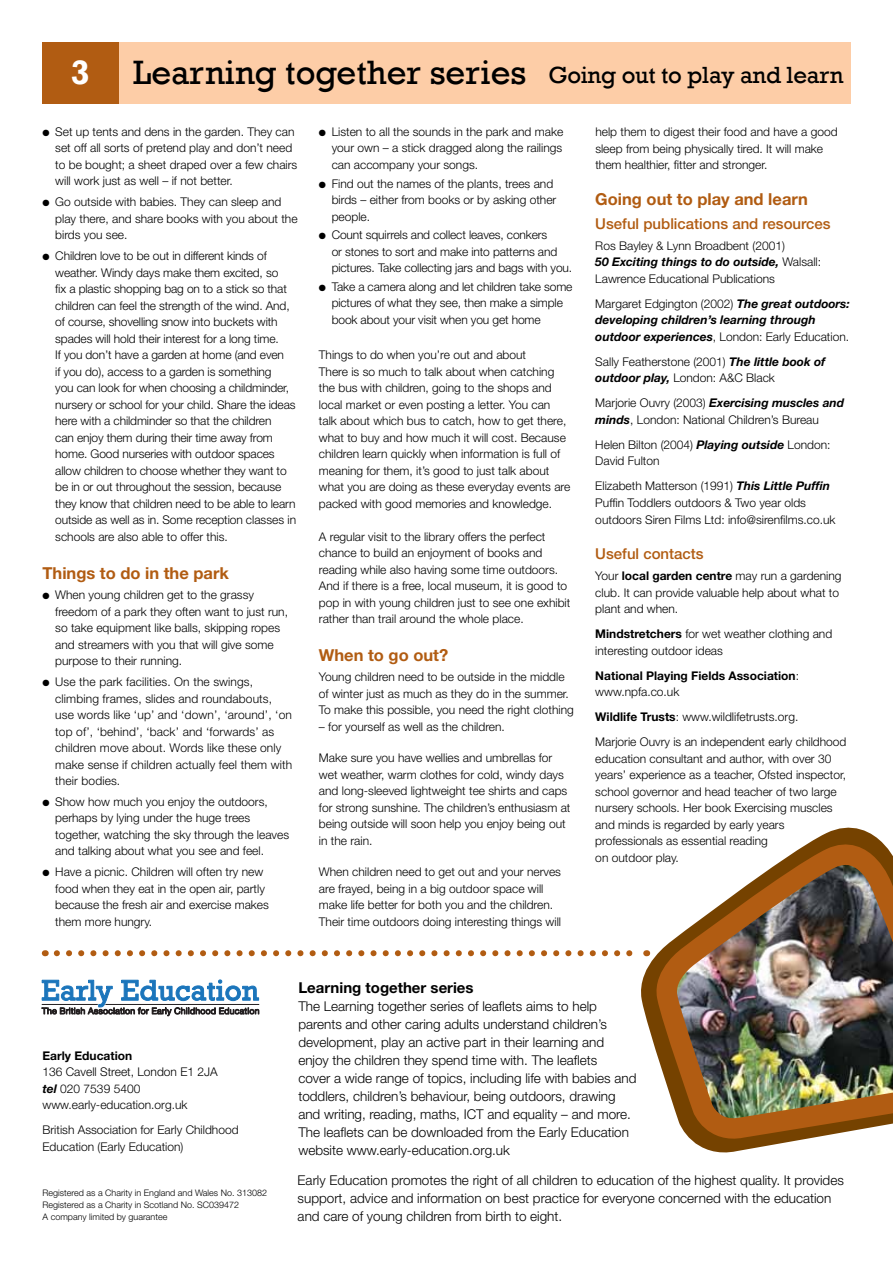
<style>
.page{position:relative;width:893px;height:1263px;background:#fff}
.page>*{position:absolute;margin:0;border:0;box-sizing:border-box;transform-origin:0 0}
.t1{font:34.65px "Rockwell";color:#000}
.t2{font:700 16.5px "Helvetica Neue";color:#b15c12}
.t3{font:500 15px "Helvetica Neue";color:#b15c12}
.t4{font:700 15px "Helvetica Neue";color:#000}
.t5{font:300 13.5px/18px "Helvetica Neue";color:#000}
.t6{font:300 12px/16.5px "Helvetica Neue";color:#000}
.t7{font:italic 700 12px/16.5px "Helvetica Neue";color:#000}
.t8{font:700 12px/16.5px "Helvetica Neue";color:#000}
.t9{font:300 9px/12px "Helvetica Neue";color:#000}
.s1{font-weight:700;color:#fff}
.s2{font-size:24px}
.s3{font-weight:700;font-style:italic}
.s4{font-weight:300;font-style:normal}
.s5{font-weight:700}
.s6{font-weight:300}
</style>
<div class="page">
<svg style="left:57px;top:950px;width:576px;height:6px"></svg>
<svg style="left:641px;top:829px;width:241px;height:324px"></svg>
<img style="left:655px;top:842px;width:238px;height:309px">
<div style="left:119px;top:43px;width:731px;height:61px;background:#fdcda7"></div>
<div style="left:43px;top:43px;width:76px;height:61px;background:#b15c12"></div>
<svg style="left:41px;top:979px;width:218px;height:37px"></svg>
<h1 class="t1" style="left:71px;top:53px;width:774px"><span class="s1">3</span> Learning together series <span class="s2">Going out to play and learn</span></h1>
<p class="t6" style="left:55px;top:123px;width:244px;text-indent:-13px">● Set up tents and dens in the garden. They can set off all sorts of pretend play and don’t need to be bought; a sheet draped over a few chairs will work just as well – if not better.</p>
<p class="t6" style="left:55px;top:193px;width:244px;text-indent:-13px">● Go outside with babies. They can sleep and play there, and share books with you about the birds you see.</p>
<p class="t6" style="left:55px;top:247px;width:242px;text-indent:-13px">● Children love to be out in different kinds of weather. Windy days make them excited, so<br>fix a plastic shopping bag on to a stick so that children can feel the strength of the wind. And, of course, shovelling snow into buckets with spades will hold their interest for a long time.<br>If you don’t have a garden at home (and even<br>if you do), access to a garden is something<br>you can look for when choosing a childminder, nursery or school for your child. Share the ideas here with a childminder so that the children<br>can enjoy them during their time away from home. Good nurseries with outdoor spaces allow children to choose whether they want to be in or out throughout the session, because they know that children need to be able to learn outside as well as in. Some reception classes in schools are also able to offer this.</p>
<h2 class="t2" style="left:43px;top:563px;width:188px">Things to do in the park</h2>
<p class="t6" style="left:55px;top:587px;width:234px;text-indent:-13px">● When young children get to the grassy freedom of a park they often want to just run, so take equipment like balls, skipping ropes and streamers with you that will give some purpose to their running.</p>
<p class="t6" style="left:55px;top:673px;width:239px;text-indent:-13px">● Use the park facilities. On the swings, climbing frames, slides and roundabouts, use words like ‘up’ and ‘down’, ‘around’, ‘on top of’, ‘behind’, ‘back’ and ‘forwards’ as children move about. Words like these only make sense if children actually feel them with their bodies.</p>
<p class="t6" style="left:55px;top:793px;width:235px;text-indent:-13px">● Show how much you enjoy the outdoors, perhaps by lying under the huge trees together, watching the sky through the leaves and talking about what you see and feel.</p>
<p class="t6" style="left:55px;top:863px;width:215px;text-indent:-13px">● Have a picnic. Children will often try new food when they eat in the open air, partly because the fresh air and exercise makes them more hungry.</p>
<p class="t6" style="left:332px;top:123px;width:233px;text-align:justify;text-indent:-13px">● Listen to all the sounds in the park and make your own – a stick dragged along the railings can accompany your songs.</p>
<p class="t6" style="left:332px;top:175px;width:226px;text-indent:-13px">● Find out the names of the plants, trees and birds – either from books or by asking other people.</p>
<p class="t6" style="left:332px;top:226px;width:242px;text-indent:-13px">● Count squirrels and collect leaves, conkers<br>or stones to sort and make into patterns and pictures. Take collecting jars and bags with you.</p>
<p class="t6" style="left:332px;top:278px;width:242px;text-indent:-13px">● Take a camera along and let children take some pictures of what they see, then make a simple book about your visit when you get home</p>
<p class="t6" style="left:319px;top:346px;width:253px">Things to do when you’re out and about<br>There is so much to talk about when catching the bus with children, going to the shops and local market or even posting a letter. You can talk about which bus to catch, how to get there, what to buy and how much it will cost. Because children learn quickly when information is full of meaning for them, it’s good to just talk about what you are doing as these everyday events are packed with good memories and knowledge.</p>
<p class="t6" style="left:319px;top:528px;width:253px">A regular visit to the library offers the perfect chance to build an enjoyment of books and reading while also having some time outdoors.<br>And if there is a free, local museum, it is good to pop in with young children just to see one exhibit rather than trail around the whole place.</p>
<h2 class="t2" style="left:319px;top:644px;width:131px">When to go out?</h2>
<p class="t6" style="left:319px;top:668px;width:256px">Young children need to be outside in the middle of winter just as much as they do in the summer.<br>To make this possible, you need the right clothing</p>
<p class="t6" style="left:319px;top:718px;width:188px">– for yourself as well as the children.</p>
<p class="t6" style="left:319px;top:749px;width:253px">Make sure you have wellies and umbrellas for wet weather, warm clothes for cold, windy days and long-sleeved lightweight tee shirts and caps for strong sunshine. The children’s enthusiasm at being outside will soon help you enjoy being out in the rain.</p>
<p class="t6" style="left:319px;top:863px;width:244px">When children need to get out and your nerves are frayed, being in a big outdoor space will make life better for both you and the children.<br>Their time outdoors doing interesting things will</p>
<p class="t6" style="left:595px;top:124px;width:244px">help them to digest their food and have a good sleep from being physically tired. It will make them healthier, fitter and stronger.</p>
<h2 class="t2" style="left:595px;top:189px;width:214px">Going out to play and learn</h2>
<p class="t3" style="left:595px;top:215px;width:237px">Useful publications and resources</p>
<p class="t6" style="left:595px;top:237px;width:227px">Ros Bayley &amp; Lynn Broadbent (2001)<br><span class="s3">50 Exciting things to do outside,</span> Walsall:<br>Lawrence Educational Publications</p>
<p class="t7" style="left:595px;top:295px;width:256px"><span class="s4">Margaret Edgington (2002)</span> The great outdoors: developing children’s learning through outdoor experiences<span class="s4">, London: Early Education.</span></p>
<p class="t6" style="left:595px;top:353px;width:232px">Sally Featherstone (2001) <span class="s3">The little book of outdoor play,</span> London: A&amp;C Black</p>
<p class="t6" style="left:595px;top:395px;width:250px">Marjorie Ouvry (2003) <span class="s3">Exercising muscles and minds</span>, London: National Children’s Bureau</p>
<p class="t6" style="left:595px;top:436px;width:237px">Helen Bilton (2004) <span class="s3">Playing outside</span> London:<br>David Fulton</p>
<p class="t6" style="left:595px;top:478px;width:242px">Elizabeth Matterson (1991) <span class="s3">This Little Puffin<br></span>Puffin Toddlers outdoors &amp; Two year olds outdoors Siren Films Ltd: info@sirenfilms.co.uk</p>
<p class="t3" style="left:595px;top:545px;width:110px">Useful contacts</p>
<p class="t6" style="left:595px;top:567px;width:248px">Your <span class="s5">local garden centre</span> may run a gardening club. It can provide valuable help about what to plant and when.</p>
<p class="t6" style="left:595px;top:625px;width:238px"><span class="s5">Mindstretchers</span> for wet weather clothing and interesting outdoor ideas</p>
<p class="t8" style="left:595px;top:667px;width:205px">National Playing Fields Association<span class="s6">: www.npfa.co.uk</span></p>
<p class="t6" style="left:595px;top:704px;width:253px;line-height:25px"><span class="s5">Wildlife Trusts</span>: www.wildlifetrusts.org.<br>Marjorie Ouvry is an independent early childhood</p>
<p class="t6" style="left:595px;top:750px;width:252px">education consultant and author, with over 30 years’ experience as a teacher, Ofsted inspector, school governor and head teacher of two large nursery schools. Her book Exercising muscles and minds is regarded by early years professionals as essential reading<br>on outdoor play.</p>
<p class="t8" style="left:43px;top:1047px;width:91px">Early Education</p>
<p class="t6" style="left:43px;top:1063px;width:177px">136 Cavell Street, London E1 2JA <span class="s3">tel</span> 020 7539 5400 www.early-education.org.uk</p>
<p class="t6" style="left:43px;top:1121px;width:198px">British Association for Early Childhood<br>Education (Early Education)</p>
<p class="t9" style="left:43px;top:1186px;width:226px">Registered as a Charity in England and Wales No. 313082<br>Registered as a Charity in Scotland No. SC039472<br>A company limited by guarantee</p>
<p class="t4" style="left:298px;top:978px;width:177px">Learning together series</p>
<p class="t5" style="left:298px;top:996px;width:340px">The Learning together series of leaflets aims to help parents and other caring adults understand children’s development, play an active part in their learning and enjoy the children they spend time with. The leaflets<br>cover a wide range of topics, including life with babies and toddlers, children’s behaviour, being outdoors, drawing and writing, reading, maths, ICT and equality – and more.<br>The leaflets can be downloaded from the Early Education website www.early-education.org.uk</p>
<p class="t5" style="left:298px;top:1171px;width:548px">Early Education promotes the right of all children to education of the highest quality. It provides support, advice and information on best practice for everyone concerned with the education and care of young children from birth to eight.</p>
</div>
